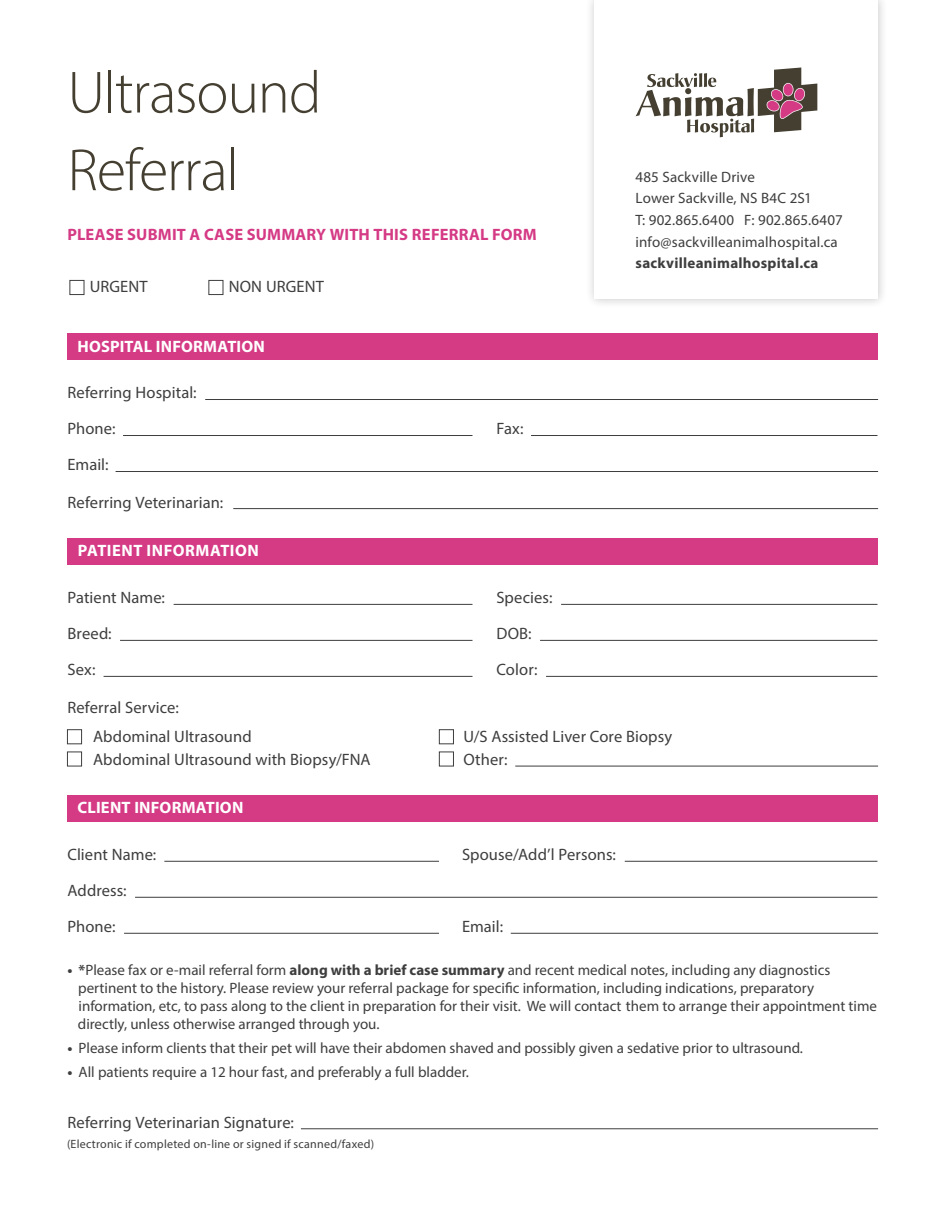
<style>
.page{position:relative;width:945px;height:1215px;background:#fff}
.page>*{position:absolute;margin:0;border:0;box-sizing:border-box;transform-origin:0 0}
.t1{font:300 60px/77.7px "Myriad Pro";letter-spacing:-.02em;color:#443f31}
.t2{font:16.5px/29.1px "Myriad Pro";letter-spacing:.005em;color:#3e3e3f}
.t3{font:700 16.5px "Myriad Pro";letter-spacing:.01em;color:#d53a85}
.t4{font:700 16.5px "Myriad Pro";letter-spacing:.015em;color:#fff}
.t5{font:700 16.5px "Myriad Pro";letter-spacing:.035em;color:#fff}
.t6{font:15px/18px "Myriad Pro";color:#3e3e3f}
.t7{font:15px "Myriad Pro";letter-spacing:.02em;color:#3e3e3f}
.t8{font:700 15px "Myriad Pro";letter-spacing:.015em;color:#3e3e3f}
.t9{font:12px "Myriad Pro";letter-spacing:.02em;color:#3e3e3f}
.s1{font-weight:700}
</style>
<div class="page">
<div style="left:585px;top:0;width:303px;height:308px;background:#231f20;opacity:.25"></div>
<div style="left:595px;top:0;width:283px;height:299px;background:#fff"></div>
<svg style="left:636px;top:68px;width:181px;height:69px"></svg>
<hr style="left:205px;top:399px;width:673px;height:1px;background:#3e3e3f">
<hr style="left:123px;top:435px;width:350px;height:1px;background:#3e3e3f">
<hr style="left:531px;top:435px;width:347px;height:1px;background:#3e3e3f">
<div style="left:68px;top:333px;width:810px;height:27px;background:#d53a85"></div>
<hr style="left:116px;top:471px;width:762px;height:1px;background:#3e3e3f">
<hr style="left:233px;top:508px;width:645px;height:1px;background:#3e3e3f">
<hr style="left:174px;top:604px;width:299px;height:1px;background:#3e3e3f">
<hr style="left:120px;top:640px;width:353px;height:1px;background:#3e3e3f">
<hr style="left:540px;top:640px;width:338px;height:1px;background:#3e3e3f">
<div style="left:68px;top:538px;width:810px;height:27px;background:#d53a85"></div>
<hr style="left:561px;top:604px;width:316px;height:1px;background:#3e3e3f">
<hr style="left:104px;top:676px;width:369px;height:1px;background:#3e3e3f">
<hr style="left:546px;top:676px;width:332px;height:1px;background:#3e3e3f">
<hr style="left:515px;top:766px;width:363px;height:1px;background:#3e3e3f">
<div style="left:67px;top:729px;width:15px;height:15px;border:1px solid #3e3e3f"></div>
<div style="left:67px;top:752px;width:15px;height:14px;border:1px solid #3e3e3f"></div>
<div style="left:68px;top:795px;width:810px;height:27px;background:#d53a85"></div>
<div style="left:439px;top:729px;width:15px;height:15px;border:1px solid #3e3e3f"></div>
<div style="left:439px;top:752px;width:15px;height:14px;border:1px solid #3e3e3f"></div>
<hr style="left:301px;top:1128px;width:577px;height:1px;background:#3e3e3f">
<hr style="left:164px;top:861px;width:275px;height:1px;background:#3e3e3f">
<hr style="left:135px;top:897px;width:742px;height:1px;background:#3e3e3f">
<hr style="left:124px;top:933px;width:315px;height:1px;background:#3e3e3f">
<hr style="left:511px;top:933px;width:367px;height:1px;background:#3e3e3f">
<hr style="left:625px;top:861px;width:252px;height:1px;background:#3e3e3f">
<div style="left:70px;top:280px;width:14px;height:15px;border:1px solid #3e3e3f"></div>
<div style="left:209px;top:280px;width:14px;height:15px;border:1px solid #3e3e3f"></div>
<p class="t1" style="left:68px;top:53px;width:256px">Ultrasound<br>Referral</p>
<p class="t3" style="left:68px;top:224px;width:471px">PLEASE SUBMIT A CASE SUMMARY WITH THIS REFERRAL FORM</p>
<p class="t2" style="left:90px;top:272px;width:59px">URGENT</p>
<p class="t2" style="left:229px;top:272px;width:97px">NON URGENT</p>
<p class="t4" style="left:78px;top:335px;width:189px">HOSPITAL INFORMATION</p>
<p class="t2" style="left:68px;top:378px;width:131px">Referring Hospital:</p>
<p class="t2" style="left:68px;top:414px;width:50px">Phone:</p>
<p class="t2" style="left:496px;top:414px;width:29px">Fax:</p>
<p class="t2" style="left:67px;top:450px;width:43px">Email:</p>
<p class="t2" style="left:68px;top:487px;width:157px">Referring Veterinarian:</p>
<p class="t5" style="left:78px;top:540px;width:183px">PATIENT INFORMATION</p>
<p class="t2" style="left:496px;top:583px;width:57px">Species:</p>
<p class="t2" style="left:68px;top:583px;width:99px">Patient Name:</p>
<p class="t2" style="left:68px;top:619px;width:46px">Breed:</p>
<p class="t2" style="left:496px;top:619px;width:37px">DOB:</p>
<p class="t6" style="left:636px;top:166px;width:178px;line-height:21.6px">485 Sackville Drive<br>Lower Sackville, NS B4C 2S1</p>
<p class="t7" style="left:636px;top:211px;width:209px">T: 902.865.6400 F: 902.865.6407</p>
<p class="t6" style="left:636px;top:232px;width:204px">info@sackvilleanimalhospital.ca</p>
<p class="t8" style="left:636px;top:253px;width:184px">sackvilleanimalhospital.ca</p>
<p class="t2" style="left:68px;top:655px;width:30px">Sex:</p>
<p class="t2" style="left:496px;top:655px;width:43px">Color:</p>
<p class="t2" style="left:93px;top:692px;width:160px;text-indent:-26px">Referral Service:<br>Abdominal Ultrasound</p>
<p class="t2" style="left:93px;top:745px;width:279px">Abdominal Ultrasound with Biopsy/FNA</p>
<p class="t2" style="left:464px;top:722px;width:210px">U/S Assisted Liver Core Biopsy</p>
<p class="t2" style="left:464px;top:745px;width:46px">Other:</p>
<p class="t4" style="left:78px;top:797px;width:167px">CLIENT INFORMATION</p>
<p class="t2" style="left:68px;top:840px;width:90px">Client Name:</p>
<p class="t2" style="left:68px;top:876px;width:61px">Address:</p>
<p class="t2" style="left:68px;top:912px;width:50px">Phone:</p>
<p class="t2" style="left:462px;top:912px;width:43px">Email:</p>
<p class="t2" style="left:462px;top:840px;width:156px">Spouse/Add’l Persons:</p>
<p class="t6" style="left:78px;top:961px;width:801px;text-indent:-10px"><span class="s1">• *</span>Please fax or e-mail referral form <span class="s1">along with a brief case summary</span> and recent medical notes, including any diagnostics pertinent to the history. Please review your referral package for specific information, including indications, preparatory information, etc, to pass along to the client in preparation for their visit. We will contact them to arrange their appointment time directly, unless otherwise arranged through you.</p>
<p class="t6" style="left:68px;top:1039px;width:737px"><span class="s1">•</span> Please inform clients that their pet will have their abdomen shaved and possibly given a sedative prior to ultrasound.</p>
<p class="t6" style="left:68px;top:1063px;width:403px"><span class="s1">•</span> All patients require a 12 hour fast, and preferably a full bladder.</p>
<p class="t2" style="left:68px;top:1108px;width:228px">Referring Veterinarian Signature:</p>
<p class="t9" style="left:67px;top:1136px;width:308px">(Electronic if completed on-line or signed if scanned/faxed)</p>
</div>
